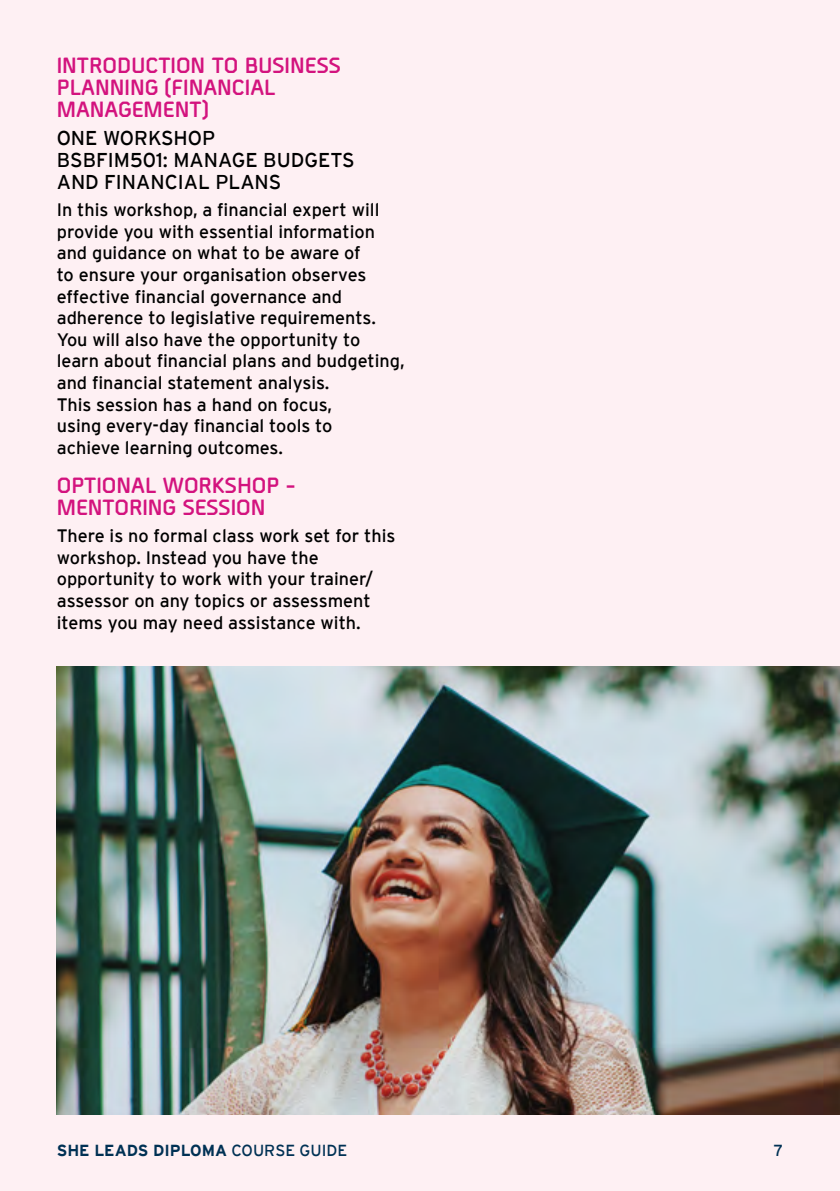
<style>
.page{position:relative;width:840px;height:1191px;background:#fff}
.page>*{position:absolute;margin:0;border:0;box-sizing:border-box;transform-origin:0 0}
.H3_copy{font:700 22px/22px "Borda";color:#d3137e}
.H3_copy-2{font:20px/22px "Interstate";color:#000}
.Body{font:18px/21.6px "Interstate";color:#000}
.Body_1_5_after{font:18px/21.6px "Interstate";color:#000}
.t1{font:700 16px "Interstate";color:#003154}
.t2{font:16px "Interstate";color:#003154}
.s1{font-weight:400}
</style>
<div class="page">
<div style="left:0;top:0;width:839px;height:1191px;background:#fef0f3"></div>
<img style="left:57px;top:666px;width:782px;height:448px">
<p class="H3_copy" style="left:57px;top:53px;width:285px">INTRODUCTION TO BUSINESS<br>PLANNING (FINANCIAL<br>MANAGEMENT)</p>
<p class="H3_copy-2" style="left:57px;top:127px;width:299px">ONE WORKSHOP<br>BSBFIM501: MANAGE BUDGETS<br>AND FINANCIAL PLANS</p>
<p class="Body" style="left:57px;top:199px;width:349px">In this workshop, a financial expert will provide you with essential information and guidance on what to be aware of<br>to ensure your organisation observes effective financial governance and adherence to legislative requirements.<br>You will also have the opportunity to learn about financial plans and budgeting, and financial statement analysis.<br>This session has a hand on focus,<br>using every-day financial tools to<br>achieve learning outcomes.</p>
<p class="H3_copy" style="left:57px;top:472px;width:240px">OPTIONAL WORKSHOP -<br>MENTORING SESSION</p>
<p class="Body_1_5_after" style="left:57px;top:525px;width:340px">There is no formal class work set for this workshop. Instead you have the opportunity to work with your trainer/ assessor on any topics or assessment items you may need assistance with.</p>
<p class="t1" style="left:57px;top:1141px;width:292px">SHE LEADS DIPLOMA <span class="s1">COURSE GUIDE</span></p>
<p class="t2" style="left:773px;top:1141px;width:11px">7</p>
</div>
